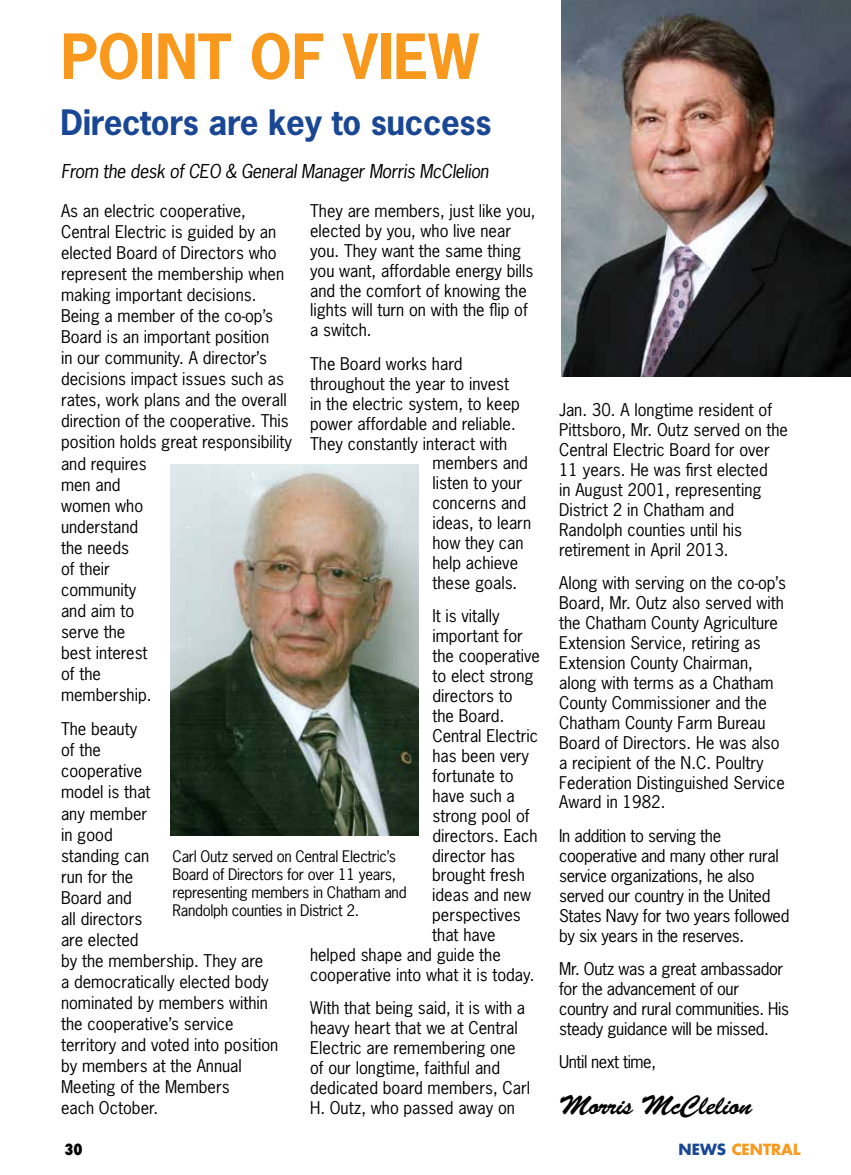
<style>
.page{position:relative;width:851px;height:1175px;background:#fff}
.page>*{position:absolute;margin:0;border:0;box-sizing:border-box;transform-origin:0 0}
.t1{font:700 58.5px "News Gothic";color:#f8991d}
.t2{font:700 33px "News Gothic";letter-spacing:-.01em;color:#1a4794}
.t3{font:27px "Brush Script Std";letter-spacing:-.025em;color:#000}
.t4{font:italic 18px "News Gothic";letter-spacing:-.02em;color:#000}
.t5{font:16.5px/21px "News Gothic";color:#000}
.t6{font:16.5px/20px "News Gothic";letter-spacing:-.02em;color:#000}
.t7{font:16.5px "News Gothic";letter-spacing:-.025em;color:#000}
.t8{font:15px/18px "News Gothic";letter-spacing:-.02em;color:#000}
.t9{font:700 15px "Futura";color:#f8991d}
.t10{font:800 condensed 15px "Futura";color:#000}
.s1{color:#1a4794}
</style>
<div class="page">
<img style="left:561px;top:0;width:289px;height:376px">
<img style="left:170px;top:464px;width:249px;height:371px">
<h1 class="t1" style="left:61px;top:18px;width:419px">POINT OF VIEW</h1>
<h2 class="t2" style="left:60px;top:101px;width:432px">Directors are key to success</h2>
<p class="t4" style="left:61px;top:160px;width:429px">From the desk of CEO &amp; General Manager Morris McClelion</p>
<p class="t5" style="left:310px;top:200px;width:227px;line-height:20px">They are members, just like you, elected by you, who live near you. They want the same thing you want, affordable energy bills and the comfort of knowing the lights will turn on with the flip of a switch.</p>
<p class="t5" style="left:310px;top:353px;width:154px">The Board works hard</p>
<p class="t5" style="left:310px;top:373px;width:201px">throughout the year to invest</p>
<p class="t5" style="left:310px;top:393px;width:211px">in the electric system, to keep</p>
<p class="t5" style="left:310px;top:413px;width:207px">power affordable and reliable.</p>
<p class="t5" style="left:310px;top:432px;width:199px">They constantly interact with</p>
<p class="t5" style="left:432px;top:452px;width:97px">members and</p>
<p class="t5" style="left:432px;top:472px;width:91px">listen to your</p>
<p class="t5" style="left:432px;top:492px;width:95px">concerns and</p>
<p class="t5" style="left:432px;top:512px;width:100px">ideas, to learn</p>
<p class="t5" style="left:432px;top:532px;width:93px">how they can</p>
<p class="t5" style="left:432px;top:552px;width:87px">help achieve</p>
<p class="t5" style="left:432px;top:572px;width:86px">these goals.</p>
<p class="t5" style="left:432px;top:605px;width:69px">It is vitally</p>
<p class="t5" style="left:432px;top:625px;width:92px">important for</p>
<p class="t5" style="left:432px;top:645px;width:109px">the cooperative</p>
<p class="t5" style="left:432px;top:665px;width:103px">to elect strong</p>
<p class="t5" style="left:432px;top:685px;width:82px">directors to</p>
<p class="t5" style="left:432px;top:705px;width:73px">the Board.</p>
<p class="t5" style="left:432px;top:725px;width:107px">Central Electric</p>
<p class="t5" style="left:432px;top:745px;width:98px">has been very</p>
<p class="t5" style="left:432px;top:765px;width:83px">fortunate to</p>
<p class="t5" style="left:432px;top:785px;width:84px">have such a</p>
<p class="t5" style="left:432px;top:804px;width:99px">strong pool of</p>
<p class="t5" style="left:432px;top:824px;width:107px">directors. Each</p>
<p class="t5" style="left:432px;top:844px;width:84px">director has</p>
<p class="t5" style="left:432px;top:864px;width:94px">brought fresh</p>
<p class="t5" style="left:432px;top:884px;width:100px">ideas and new</p>
<p class="t5" style="left:432px;top:904px;width:90px">perspectives</p>
<p class="t5" style="left:432px;top:924px;width:65px">that have</p>
<p class="t5" style="left:310px;top:944px;width:192px">helped shape and guide the</p>
<p class="t5" style="left:310px;top:964px;width:226px">cooperative into what it is today.</p>
<p class="t5" style="left:310px;top:998px;width:222px;line-height:20px">With that being said, it is with a heavy heart that we at Central<br>Electric are remembering one of our longtime, faithful and dedicated board members, Carl<br>H. Outz, who passed away on</p>
<p class="t5" style="left:61px;top:200px;width:232px">As an electric cooperative,<br>Central Electric is guided by an elected Board of Directors who represent the membership when making important decisions.<br>Being a member of the co-op’s<br>Board is an important position<br>in our community. A director’s decisions impact issues such as rates, work plans and the overall direction of the cooperative. This position holds great responsibility and requires<br>men and<br>women who<br>understand<br>the needs<br>of their<br>community<br>and aim to<br>serve the<br>best interest<br>of the<br>membership.</p>
<p class="t5" style="left:61px;top:718px;width:219px">The beauty<br>of the<br>cooperative<br>model is that<br>any member<br>in good<br>standing can<br>run for the<br>Board and<br>all directors<br>are elected<br>by the membership. They are<br>a democratically elected body nominated by members within the cooperative’s service territory and voted into position by members at the Annual<br>Meeting of the Members<br>each October.</p>
<p class="t8" style="left:173px;top:847px;width:235px">Carl Outz served on Central Electric’s Board of Directors for over 11 years, representing members in Chatham and Randolph counties in District 2.</p>
<p class="t5" style="left:559px;top:400px;width:230px;line-height:20px">Jan. 30. A longtime resident of<br>Pittsboro, Mr. Outz served on the<br>Central Electric Board for over<br>11 years. He was first elected<br>in August 2001, representing<br>District 2 in Chatham and<br>Randolph counties until his retirement in April 2013.</p>
<p class="t5" style="left:559px;top:573px;width:228px;line-height:20px">Along with serving on the co-op’s<br>Board, Mr. Outz also served with the Chatham County Agriculture<br>Extension Service, retiring as<br>Extension County Chairman, along with terms as a Chatham<br>County Commissioner and the<br>Chatham County Farm Bureau<br>Board of Directors. He was also a recipient of the N.C. Poultry<br>Federation Distinguished Service<br>Award in 1982.</p>
<p class="t6" style="left:559px;top:825px;width:232px">In addition to serving the cooperative and many other rural service organizations, he also served our country in the United<br>States Navy for two years followed by six years in the reserves.</p>
<p class="t6" style="left:559px;top:958px;width:231px">Mr. Outz was a great ambassador for the advancement of our country and rural communities. His steady guidance will be missed.</p>
<p class="t7" style="left:559px;top:1051px;width:98px">Until next time,</p>
<h3 class="t3" style="left:559px;top:1090px;width:194px">Morris McClelion</h3>
<p class="t10" style="left:64px;top:1139px;width:20px">30</p>
<p class="t9" style="left:678px;top:1139px;width:123px"><span class="s1">NEWS</span> CENTRAL</p>
</div>
